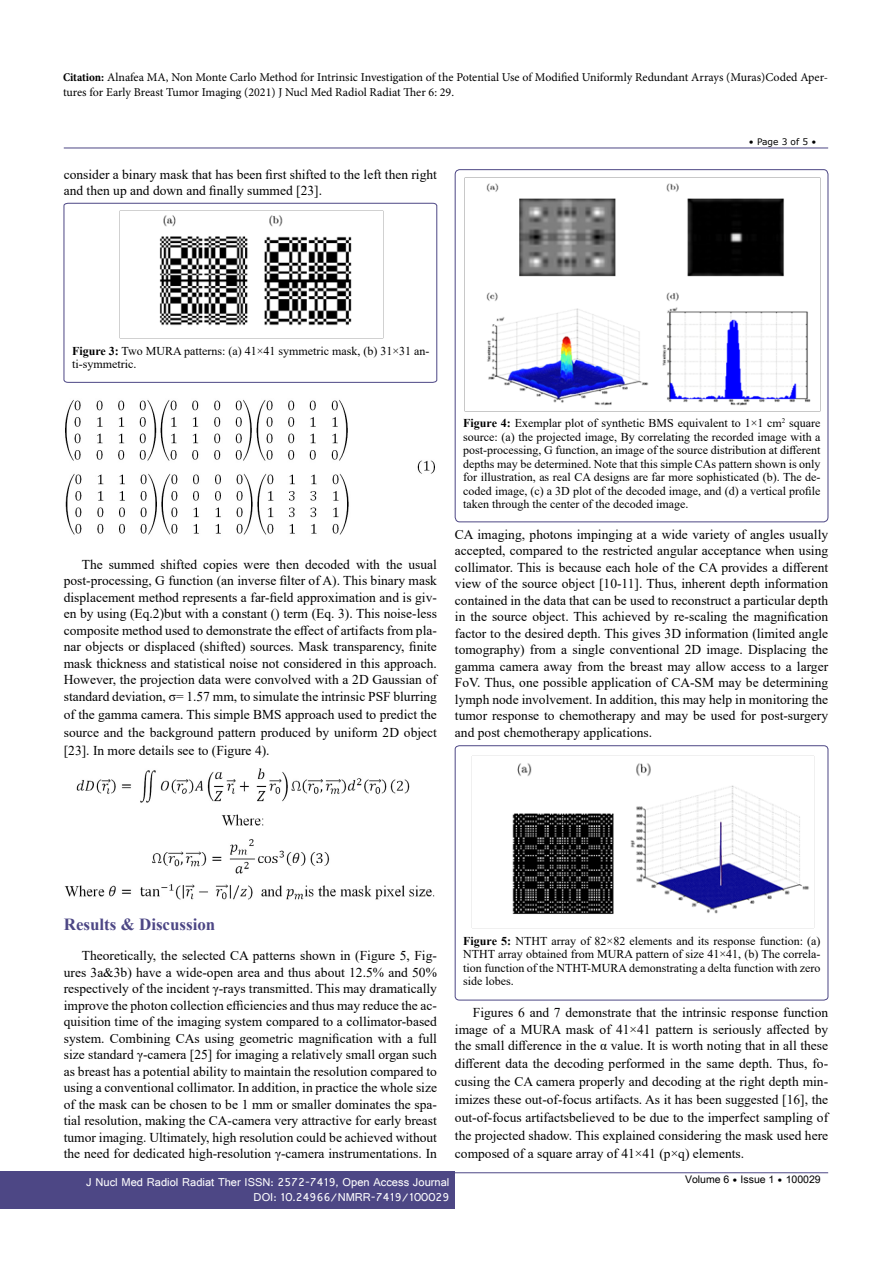
<style>
.page{position:relative;width:893px;height:1263px;background:#fff}
.page>*{position:absolute;margin:0;border:0;box-sizing:border-box;transform-origin:0 0}
.t1{font:700 16.95px "Times New Roman";color:#4d4785}
.t2{font:13.5px/16.5px "Times New Roman";color:#000;text-align:justify}
.t3{font:12px/13.5px "Times New Roman";color:#000;text-align:justify}
.t4{font:12px/15px "Minion Pro";color:#000}
.t5{font:12px/14.2px "Gautami";color:#fff;text-align:right}
.t6{font:10.5px "Arial Unicode MS";color:#000}
.t7{font:9px "MS Reference Sans Serif";color:#000}
.s1{font-weight:700;font-stretch:condensed}
.s2{font-weight:700}
.s3{font-family:"MS Reference Sans Serif";font-size:9px}
</style>
<div class="page">
<hr style="left:64px;top:148px;width:764px;height:1px;background:#4d4785">
<hr style="left:64px;top:1172px;width:764px;height:1px;background:#4d4785">
<div style="left:0;top:1171px;width:455px;height:38px;background:#4d4785"></div>
<svg style="left:64px;top:203px;width:373px;height:180px"></svg>
<img style="left:119px;top:211px;width:265px;height:127px">
<img style="left:65px;top:399px;width:370px;height:136px">
<img style="left:64px;top:768px;width:371px;height:132px">
<div style="left:455px;top:169px;width:373px;height:353px;border:1px solid #4d4785;border-radius:5px"></div>
<img style="left:464px;top:177px;width:357px;height:235px">
<svg style="left:455px;top:745px;width:373px;height:255px"></svg>
<img style="left:472px;top:755px;width:342px;height:173px">
<p class="t4" style="left:63px;top:69px;width:767px"><span class="s1">Citation:</span> Alnafea MA, Non Monte Carlo Method for Intrinsic Investigation of the Potential Use of Modified Uniformly Redundant Arrays (Muras)Coded Aper&shy;tures for Early Breast Tumor Imaging (2021) J Nucl Med Radiol Radiat Ther 6: 29.</p>
<p class="t7" style="left:749px;top:136px;width:69px">• Page 3 of 5 •</p>
<p class="t2" style="left:64px;top:166px;width:375px">consider a binary mask that has been first shifted to the left then right and then up and down and finally summed [23].</p>
<p class="t3" style="left:72px;top:343px;width:359px"><span class="s2">Figure 3:</span> Two MURA patterns: (a) 41×41 symmetric mask, (b) 31×31 an&shy;ti-symmetric.</p>
<p class="t2" style="left:64px;top:556px;width:375px;text-indent:18px">The summed shifted copies were then decoded with the usual post-processing, G function (an inverse filter of A). This binary mask displacement method represents a far-field approximation and is giv&shy;en by using (Eq.2)but with a constant () term (Eq. 3). This noise-less composite method used to demonstrate the effect of artifacts from pla&shy;nar objects or displaced (shifted) sources. Mask transparency, finite mask thickness and statistical noise not considered in this approach.<br>However, the projection data were convolved with a 2D Gaussian of standard deviation, σ= 1.57 mm, to simulate the intrinsic PSF blurring</p>
<p class="t2" style="left:64px;top:705px;width:375px;line-height:18px">of the gamma camera. This simple BMS approach used to predict the source and the background pattern produced by uniform 2D object [23]. In more details see to (Figure 4).</p>
<p class="t3" style="left:463px;top:416px;width:359px"><span class="s2">Figure 4:</span> Exemplar plot of synthetic BMS equivalent to 1×1 cm<sup>2</sup> square source: (a) the projected image, By correlating the recorded image with a post-processing, G function, an image of the source distribution at different depths may be determined. Note that this simple CAs pattern shown is only for illustration, as real CA designs are far more sophisticated (b). The de&shy;coded image, (c) a 3D plot of the decoded image, and (d) a vertical profile taken through the center of the decoded image.</p>
<p class="t2" style="left:455px;top:526px;width:375px">CA imaging, photons impinging at a wide variety of angles usually accepted, compared to the restricted angular acceptance when using collimator. This is because each hole of the CA provides a different view of the source object [10-11]. Thus, inherent depth information contained in the data that can be used to reconstruct a particular depth in the source object. This achieved by re-scaling the magnification factor to the desired depth. This gives 3D information (limited angle tomography) from a single conventional 2D image. Displacing the gamma camera away from the breast may allow access to a larger FoV. Thus, one possible application of CA-SM may be determining lymph node involvement. In addition, this may help in monitoring the tumor response to chemotherapy and may be used for post-surgery and post chemotherapy applications.</p>
<p class="t1" style="left:64px;top:912px;width:153px">Results &amp; Discussion</p>
<p class="t2" style="left:64px;top:947px;width:375px;text-indent:18px">Theoretically, the selected CA patterns shown in (Figure 5, Fig&shy;ures 3a&amp;3b) have a wide-open area and thus about 12.5% and 50% respectively of the incident γ-rays transmitted. This may dramatically improve the photon collection efficiencies and thus may reduce the ac&shy;quisition time of the imaging system compared to a collimator-based system. Combining CAs using geometric magnification with a full size standard γ-camera [25] for imaging a relatively small organ such as breast has a potential ability to maintain the resolution compared to using a conventional collimator. In addition, in practice the whole size of the mask can be chosen to be 1 mm or smaller dominates the spa&shy;tial resolution, making the CA-camera very attractive for early breast tumor imaging. Ultimately, high resolution could be achieved without the need for dedicated high-resolution γ-camera instrumentations. In</p>
<p class="t3" style="left:463px;top:934px;width:359px"><span class="s2">Figure 5:</span> NTHT array of 82×82 elements and its response function: (a)<br>NTHT array obtained from MURA pattern of size 41×41, (b) The correla&shy;tion function of the NTHT-MURA demonstrating a delta function with zero side lobes.</p>
<p class="t2" style="left:455px;top:1004px;width:375px;text-indent:18px">Figures 6 and 7 demonstrate that the intrinsic response function image of a MURA mask of 41×41 pattern is seriously affected by the small difference in the α value. It is worth noting that in all these</p>
<p class="t2" style="left:455px;top:1054px;width:375px;line-height:18px">different data the decoding performed in the same depth. Thus, fo&shy;cusing the CA camera properly and decoding at the right depth min&shy;imizes these out-of-focus artifacts. As it has been suggested [16], the out-of-focus artifactsbelieved to be due to the imperfect sampling of the projected shadow. This explained considering the mask used here composed of a square array of 41×41 (p×q) elements.</p>
<p class="t5" style="left:86px;top:1175px;width:365px">J Nucl Med Radiol Radiat Ther ISSN: 2572-7419, Open Access Journal<br>DOI: 10.24966/NMRR-7419/100029</p>
<p class="t6" style="left:685px;top:1172px;width:137px">Volume 6 <span class="s3">•</span> Issue 1 <span class="s3">•</span> 100029</p>
</div>
